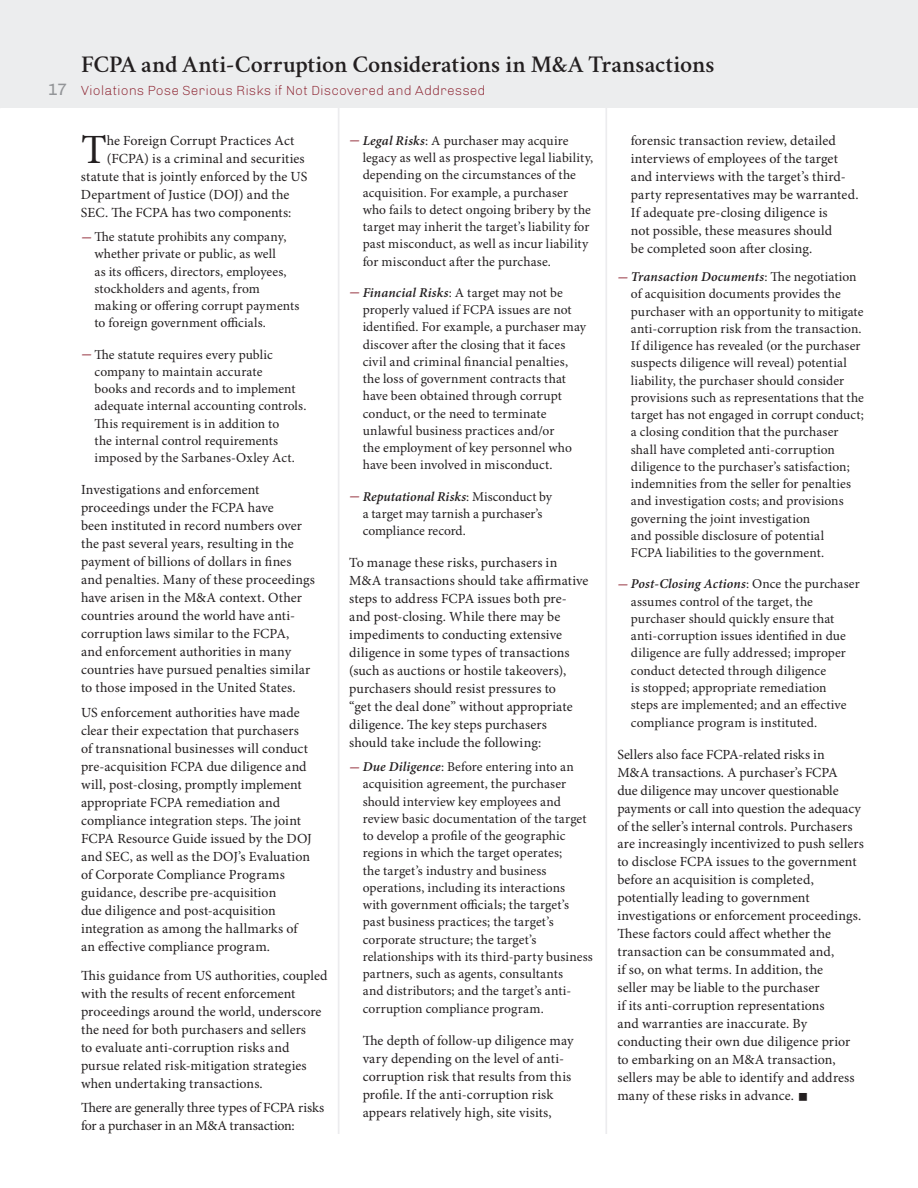
<style>
.page{position:relative;width:918px;height:1188px;background:#fff}
.page>*{position:absolute;margin:0;border:0;box-sizing:border-box;transform-origin:0 0}
.First_Para_-_Initial{font:41.7px "Minion Pro";color:#231f20}
.page_title{font:600 24px "Crimson";letter-spacing:-.005em;color:#231f20}
.t1{font:16.5px "Chivo";color:#939598}
.body_text{font:13.95px/18px "Minion Pro";letter-spacing:.005em;color:#231f20}
.Bullet_-_2nd_paragra{font:13.95px/18px "Minion Pro";letter-spacing:.005em;color:#231f20}
.First_Para_-_Initial-2{font:13.95px "Minion Pro";letter-spacing:.005em;color:#231f20}
.t2{font:13.5px/17.2px "Minion Pro";letter-spacing:.005em;color:#231f20}
.page_title-2{font:300 13.5px "Chivo";letter-spacing:.015em;color:#8d2431}
.s1{font-family:"Univers LT Std";font-weight:300;font-style:italic;font-stretch:condensed;font-size:18px;color:#8d2431}
.s2{font-weight:600;font-style:italic}
</style>
<div class="page">
<hr style="left:338px;top:108px;width:2px;height:1026px;background:#ececee">
<hr style="left:605px;top:108px;width:2px;height:1026px;background:#ececee">
<div style="left:0;top:0;width:918px;height:108px;background:#ecedee"></div>
<h2 class="page_title" style="left:81px;top:47px;width:153px">Title Goes Here</h2>
<p class="page_title-2" style="left:81px;top:82px;width:65px">SUBHEAD</p>
<p class="page_title" style="left:81px;top:47px;width:635px">FCPA and Anti-Corruption Considerations in M&amp;A Transactions</p>
<p class="t1" style="left:48px;top:79px;width:21px">17</p>
<p class="page_title-2" style="left:81px;top:82px;width:406px">Violations Pose Serious Risks if Not Discovered and Addressed</p>
<p class="First_Para_-_Initial" style="left:81px;top:125px;width:27px">T</p>
<p class="First_Para_-_Initial-2" style="left:107px;top:132px;width:189px">he Foreign Corrupt Practices Act</p>
<p class="First_Para_-_Initial-2" style="left:107px;top:150px;width:199px">(FCPA) is a criminal and securities</p>
<p class="First_Para_-_Initial-2" style="left:81px;top:168px;width:228px">statute that is jointly enforced by the US</p>
<p class="First_Para_-_Initial-2" style="left:81px;top:186px;width:210px">Department of Justice (DOJ) and the</p>
<p class="First_Para_-_Initial-2" style="left:81px;top:204px;width:212px">SEC. The FCPA has two components:</p>
<p class="t2" style="left:94px;top:229px;width:206px;text-indent:-14px"><span class="s1">–</span> The statute prohibits any company, whether private or public, as well<br>as its officers, directors, employees, stockholders and agents, from making or offering corrupt payments to foreign government officials.</p>
<p class="t2" style="left:94px;top:346px;width:214px;text-indent:-14px"><span class="s1">–</span> The statute requires every public company to maintain accurate<br>books and records and to implement adequate internal accounting controls.<br>This requirement is in addition to<br>the internal control requirements imposed by the Sarbanes-Oxley Act.</p>
<p class="body_text" style="left:81px;top:481px;width:236px">Investigations and enforcement proceedings under the FCPA have<br>been instituted in record numbers over the past several years, resulting in the payment of billions of dollars in fines and penalties. Many of these proceedings have arisen in the M&amp;A context. Other countries around the world have anti&shy;corruption laws similar to the FCPA,<br>and enforcement authorities in many countries have pursued penalties similar to those imposed in the United States.</p>
<p class="body_text" style="left:81px;top:704px;width:232px">US enforcement authorities have made clear their expectation that purchasers of transnational businesses will conduct pre-acquisition FCPA due diligence and will, post-closing, promptly implement appropriate FCPA remediation and compliance integration steps. The joint FCPA Resource Guide issued by the DOJ and SEC, as well as the DOJ’s Evaluation of Corporate Compliance Programs guidance, describe pre-acquisition<br>due diligence and post-acquisition integration as among the hallmarks of an effective compliance program.</p>
<p class="body_text" style="left:81px;top:967px;width:248px">This guidance from US authorities, coupled with the results of recent enforcement proceedings around the world, underscore the need for both purchasers and sellers<br>to evaluate anti-corruption risks and pursue related risk-mitigation strategies when undertaking transactions.</p>
<p class="body_text" style="left:81px;top:1100px;width:245px">There are generally three types of FCPA risks for a purchaser in an M&amp;A transaction:</p>
<p class="t2" style="left:363px;top:132px;width:232px;text-indent:-14px"><span class="s1">–</span> <span class="s2">Legal Risks</span>: A purchaser may acquire legacy as well as prospective legal liability, depending on the circumstances of the acquisition. For example, a purchaser who fails to detect ongoing bribery by the target may inherit the target’s liability for past misconduct, as well as incur liability for misconduct after the purchase.</p>
<p class="t2" style="left:363px;top:284px;width:225px;text-indent:-14px"><span class="s1">–</span> <span class="s2">Financial Risks</span>: A target may not be properly valued if FCPA issues are not identified. For example, a purchaser may discover after the closing that it faces civil and criminal financial penalties, the loss of government contracts that have been obtained through corrupt conduct, or the need to terminate unlawful business practices and/or<br>the employment of key personnel who have been involved in misconduct.</p>
<p class="t2" style="left:363px;top:488px;width:191px;text-indent:-14px"><span class="s1">–</span> <span class="s2">Reputational Risks</span>: Misconduct by a target may tarnish a purchaser’s compliance record.</p>
<p class="body_text" style="left:349px;top:554px;width:241px">To manage these risks, purchasers in M&amp;A transactions should take affirmative steps to address FCPA issues both pre&shy;and post-closing. While there may be impediments to conducting extensive diligence in some types of transactions (such as auctions or hostile takeovers), purchasers should resist pressures to<br>“get the deal done” without appropriate diligence. The key steps purchasers should take include the following:</p>
<p class="t2" style="left:363px;top:759px;width:232px;text-indent:-14px"><span class="s1">–</span> <span class="s2">Due Diligence</span>: Before entering into an acquisition agreement, the purchaser should interview key employees and review basic documentation of the target to develop a profile of the geographic regions in which the target operates;<br>the target’s industry and business operations, including its interactions with government officials; the target’s past business practices; the target’s corporate structure; the target’s relationships with its third-party business partners, such as agents, consultants<br>and distributors; and the target’s anti&shy;corruption compliance program.</p>
<p class="Bullet_-_2nd_paragra" style="left:363px;top:1032px;width:212px">The depth of follow-up diligence may vary depending on the level of anti&shy;corruption risk that results from this profile. If the anti-corruption risk appears relatively high, site visits,</p>
<p class="Bullet_-_2nd_paragra" style="left:631px;top:132px;width:229px">forensic transaction review, detailed interviews of employees of the target and interviews with the target’s third&shy;party representatives may be warranted.<br>If adequate pre-closing diligence is<br>not possible, these measures should<br>be completed soon after closing.</p>
<p class="t2" style="left:631px;top:269px;width:235px;text-indent:-14px"><span class="s1">–</span> <span class="s2">Transaction Documents</span>: The negotiation of acquisition documents provides the purchaser with an opportunity to mitigate anti-corruption risk from the transaction.<br>If diligence has revealed (or the purchaser suspects diligence will reveal) potential liability, the purchaser should consider provisions such as representations that the target has not engaged in corrupt conduct; a closing condition that the purchaser shall have completed anti-corruption diligence to the purchaser’s satisfaction; indemnities from the seller for penalties and investigation costs; and provisions governing the joint investigation<br>and possible disclosure of potential<br>FCPA liabilities to the government.</p>
<p class="t2" style="left:631px;top:576px;width:230px;text-indent:-14px"><span class="s1">–</span> <span class="s2">Post-Closing Actions</span>: Once the purchaser assumes control of the target, the purchaser should quickly ensure that anti-corruption issues identified in due diligence are fully addressed; improper conduct detected through diligence<br>is stopped; appropriate remediation<br>steps are implemented; and an effective compliance program is instituted.</p>
<p class="body_text" style="left:617px;top:746px;width:248px">Sellers also face FCPA-related risks in<br>M&amp;A transactions. A purchaser’s FCPA<br>due diligence may uncover questionable payments or call into question the adequacy of the seller’s internal controls. Purchasers are increasingly incentivized to push sellers to disclose FCPA issues to the government before an acquisition is completed, potentially leading to government investigations or enforcement proceedings.<br>These factors could affect whether the transaction can be consummated and,<br>if so, on what terms. In addition, the<br>seller may be liable to the purchaser<br>if its anti-corruption representations<br>and warranties are inaccurate. By conducting their own due diligence prior to embarking on an M&amp;A transaction, sellers may be able to identify and address many of these risks in advance.</p>
</div>
